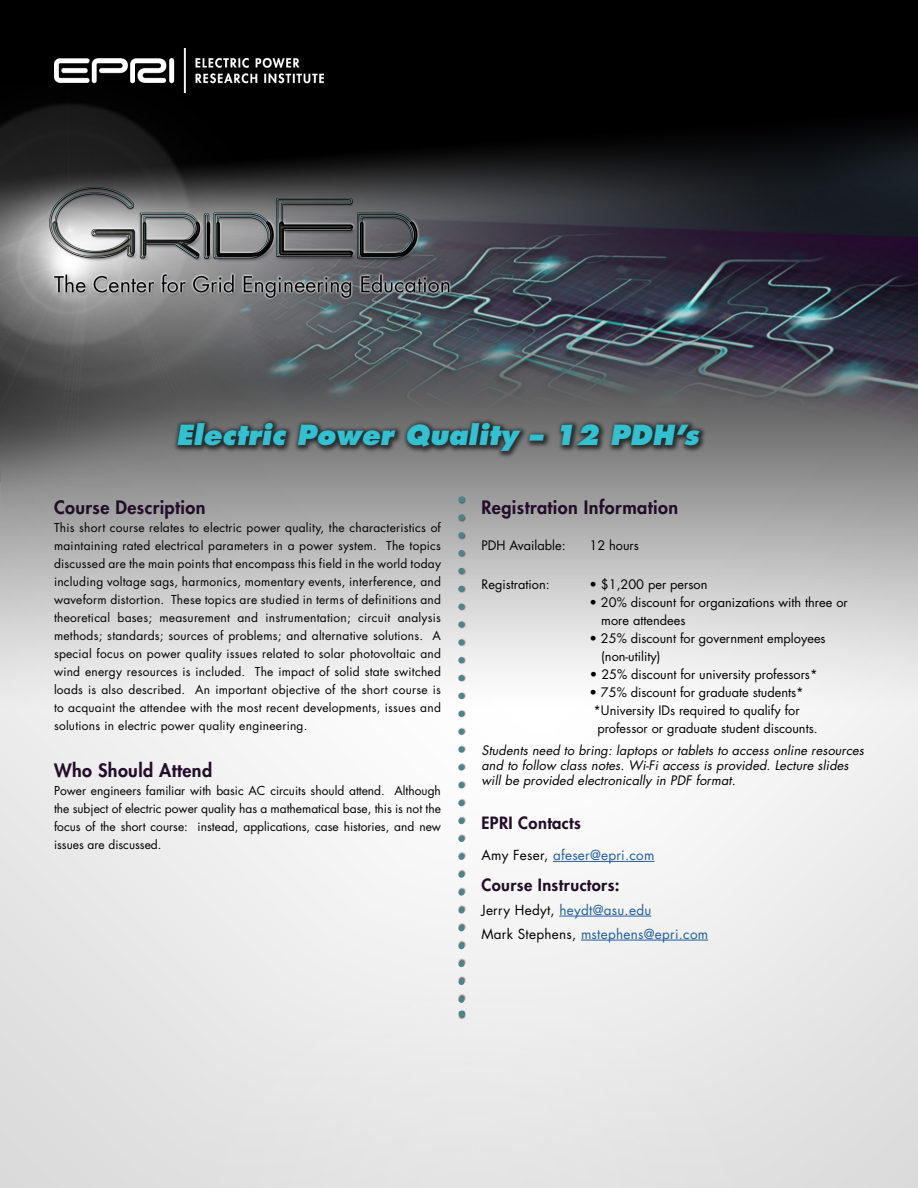
<style>
.page{position:relative;width:918px;height:1188px;background:#fff}
.page>*{position:absolute;margin:0;border:0;box-sizing:border-box;transform-origin:0 0}
.t1{font:italic 800 27px "Futura";color:#32c1d1}
.t2{font:800 18px "Futura";letter-spacing:.025em;color:#240d2a}
.t3{font:800 16.5px "Futura";letter-spacing:.025em;color:#240d2a}
.t4{font:13.5px/24px "Futura";letter-spacing:.02em;color:#215e9e}
.t5{font:12.75px/18px "Futura";color:#000}
.t6{font:italic 12.75px/15px "Futura";letter-spacing:.01em;color:#000}
.t7{font:12px/18px "Futura";letter-spacing:.01em;color:#000;text-align:justify}
.s1{color:#000}
</style>
<div class="page">
<img style="left:0;top:0;width:918px;height:1188px">
<img style="left:54px;top:48px;width:270px;height:44px">
<hr style="left:553px;top:861px;width:101px;height:1px;background:#215e9e">
<hr style="left:559px;top:916px;width:92px;height:1px;background:#215e9e">
<hr style="left:581px;top:940px;width:127px;height:1px;background:#215e9e">
<div style="left:458px;top:497px;width:8px;height:522px;background:#000;opacity:.57"></div>
<svg style="left:458px;top:517px;width:6px;height:488px"></svg>
<div style="left:173px;top:418px;width:534px;height:41px;background:#000;opacity:.62"></div>
<h1 class="t1" style="left:176px;top:418px;width:524px">Electric Power Quality – 12 PDH’s</h1>
<h2 class="t2" style="left:54px;top:496px;width:153px">Course Description</h2>
<p class="t7" style="left:54px;top:518px;width:389px">This short course relates to electric power quality, the characteristics of maintaining rated electrical parameters in a power system. The topics discussed are the main points that encompass this field in the world today including voltage sags, harmonics, momentary events, interference, and waveform distortion. These topics are studied in terms of definitions and theoretical bases; measurement and instrumentation; circuit analysis methods; standards; sources of problems; and alternative solutions. A special focus on power quality issues related to solar photovoltaic and wind energy resources is included. The impact of solid state switched loads is also described. An important objective of the short course is to acquaint the attendee with the most recent developments, issues and solutions in electric power quality engineering.</p>
<h2 class="t2" style="left:54px;top:759px;width:160px">Who Should Attend</h2>
<p class="t7" style="left:54px;top:782px;width:389px">Power engineers familiar with basic AC circuits should attend. Although the subject of electric power quality has a mathematical base, this is not the focus of the short course: instead, applications, case histories, and new issues are discussed.</p>
<h2 class="t2" style="left:482px;top:496px;width:198px">Registration Information</h2>
<p class="t5" style="left:482px;top:536px;width:86px">PDH Available:</p>
<p class="t5" style="left:590px;top:536px;width:51px">12 hours</p>
<p class="t5" style="left:482px;top:575px;width:70px">Registration:</p>
<p class="t5" style="left:590px;top:575px;width:120px">• $1,200 per person</p>
<p class="t5" style="left:601px;top:593px;width:248px;text-indent:-12px">• 20% discount for organizations with three or more attendees</p>
<p class="t5" style="left:601px;top:629px;width:226px;text-indent:-12px">• 25% discount for government employees (non-utility)</p>
<p class="t5" style="left:590px;top:665px;width:229px">• 25% discount for university professors*</p>
<p class="t5" style="left:590px;top:683px;width:216px">• 75% discount for graduate students*</p>
<p class="t5" style="left:593px;top:701px;width:208px">*University IDs required to qualify for</p>
<p class="t5" style="left:597px;top:719px;width:222px">professor or graduate student discounts.</p>
<p class="t6" style="left:482px;top:743px;width:384px">Students need to bring: laptops or tablets to access online resources and to follow class notes. Wi-Fi access is provided. Lecture slides will be provided electronically in PDF format.</p>
<h3 class="t3" style="left:482px;top:813px;width:101px">EPRI Contacts</h3>
<p class="t4" style="left:482px;top:843px;width:174px"><span class="s1">Amy Feser,</span> afeser@epri.com</p>
<h3 class="t3" style="left:482px;top:874px;width:140px">Course Instructors:</h3>
<p class="t4" style="left:482px;top:898px;width:228px"><span class="s1">Jerry Hedyt,</span> heydt@asu.edu<br><span class="s1">Mark Stephens,</span> mstephens@epri.com</p>
</div>
